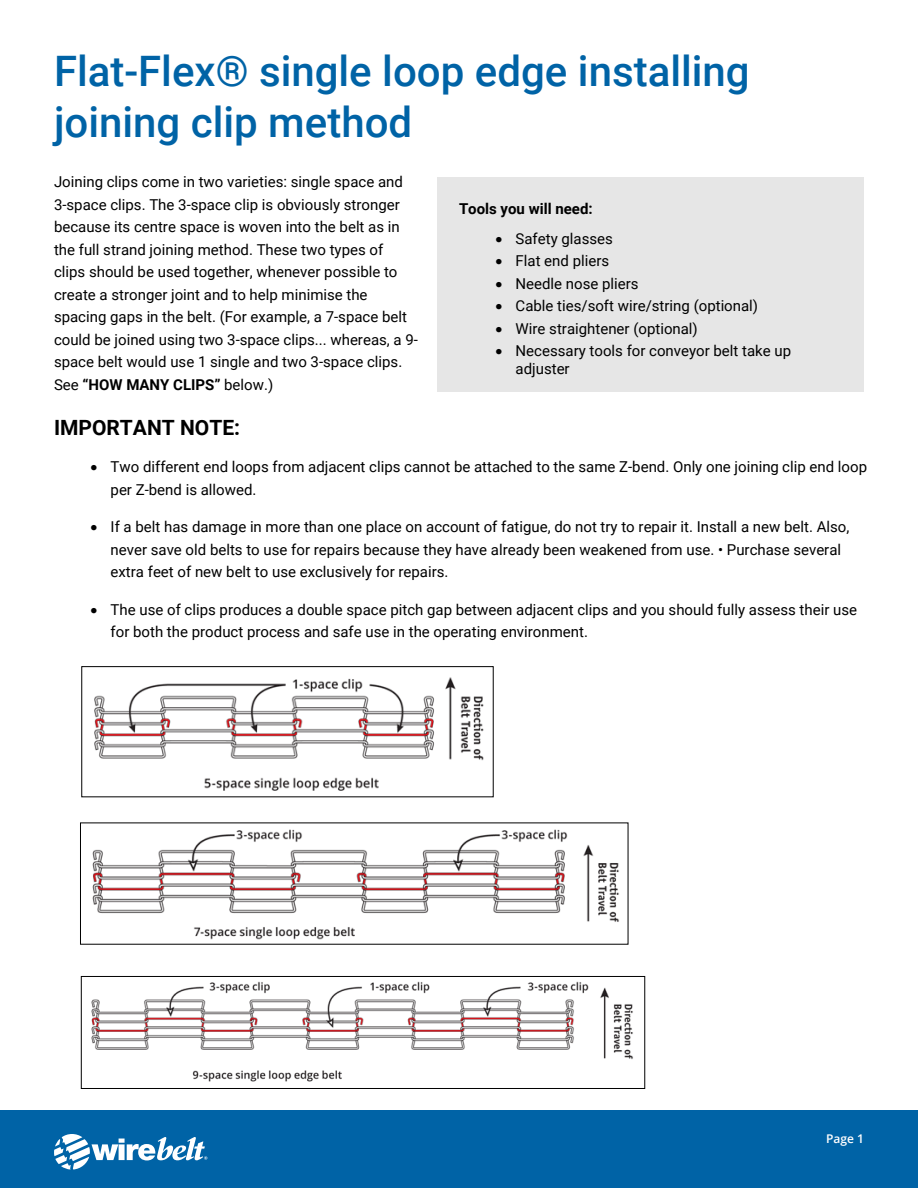
<style>
.page{position:relative;width:918px;height:1188px;background:#fff}
.page>*{position:absolute;margin:0;border:0;box-sizing:border-box;transform-origin:0 0}
.t1{font:500 42px/51px "Roboto";color:#0063a6}
.t2{font:700 21px "Roboto";color:#000}
.t3{font:15px/22.5px "Roboto";color:#000}
.t4{font:700 15px "Roboto";color:#000}
.t5{font:600 12px "Open Sans";color:#fff}
.s1{font-weight:700}
</style>
<div class="page">
<div style="left:0;top:1110px;width:918px;height:78px;background:#0063a6"></div>
<svg style="left:54px;top:1134px;width:153px;height:36px"></svg>
<div style="left:437px;top:177px;width:427px;height:215px;background:#e6e6e6"></div>
<img style="left:94px;top:677px;width:390px;height:114px">
<div style="left:82px;top:666px;width:411px;height:131px;border:1px solid #000"></div>
<img style="left:92px;top:829px;width:527px;height:111px">
<img style="left:91px;top:981px;width:542px;height:101px">
<div style="left:81px;top:976px;width:564px;height:113px;border:1px solid #000"></div>
<h1 class="t1" style="left:54px;top:44px;width:697px">Flat-Flex® single loop edge installing joining clip method</h1>
<p class="t3" style="left:54px;top:170px;width:366px">Joining clips come in two varieties: single space and 3-space clips. The 3-space clip is obviously stronger because its centre space is woven into the belt as in the full strand joining method. These two types of clips should be used together, whenever possible to create a stronger joint and to help minimise the spacing gaps in the belt. (For example, a 7-space belt could be joined using two 3-space clips... whereas, a 9- space belt would use 1 single and two 3-space clips.<br>See <span class="s1">“HOW MANY CLIPS”</span> below.)</p>
<h2 class="t2" style="left:54px;top:413px;width:188px">IMPORTANT NOTE:</h2>
<p class="t3" style="left:111px;top:455px;width:758px;text-indent:-20px">• Two different end loops from adjacent clips cannot be attached to the same Z-bend. Only one joining clip end loop per Z-bend is allowed.</p>
<p class="t3" style="left:111px;top:515px;width:740px;text-indent:-20px">• If a belt has damage in more than one place on account of fatigue, do not try to repair it. Install a new belt. Also, never save old belts to use for repairs because they have already been weakened from use. • Purchase several extra feet of new belt to use exclusively for repairs.</p>
<p class="t3" style="left:111px;top:598px;width:748px;text-indent:-20px">• The use of clips produces a double space pitch gap between adjacent clips and you should fully assess their use for both the product process and safe use in the operating environment.</p>
<p class="t4" style="left:459px;top:198px;width:135px">Tools you will need:</p>
<p class="t3" style="left:496px;top:227px;width:119px">• Safety glasses</p>
<p class="t3" style="left:496px;top:249px;width:115px">• Flat end pliers</p>
<p class="t3" style="left:496px;top:272px;width:145px">• Needle nose pliers</p>
<p class="t3" style="left:496px;top:294px;width:264px">• Cable ties/soft wire/string (optional)</p>
<p class="t3" style="left:496px;top:317px;width:204px">• Wire straightener (optional)</p>
<p class="t3" style="left:516px;top:342px;width:277px;line-height:18px;text-indent:-20px">• Necessary tools for conveyor belt take up adjuster</p>
<p class="t5" style="left:826px;top:1131px;width:39px">Page 1</p>
</div>
